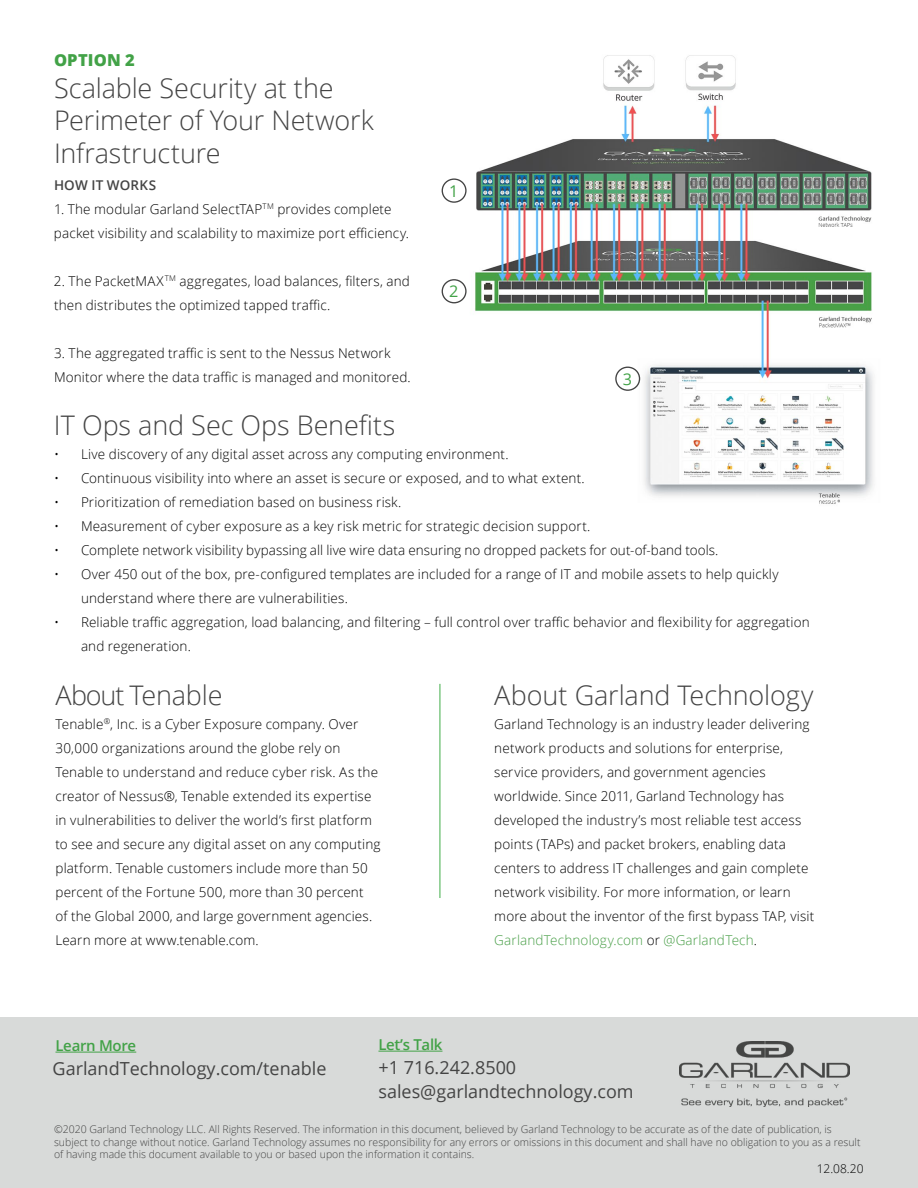
<style>
.page{position:relative;width:918px;height:1188px;background:#fff}
.page>*{position:absolute;margin:0;border:0;box-sizing:border-box;transform-origin:0 0}
.t1{font:300 27px/32.4px "Open Sans";letter-spacing:-.005em;color:#444}
.t2{font:18px/24px "Open Sans";color:#444}
.t3{font:800 16.5px "Open Sans";letter-spacing:.01em;color:#42a247}
.t4{font:16.2px "Open Sans";color:#42a247}
.t5{font:600 15px "Open Sans";letter-spacing:-.02em;color:#42a247}
.t6{font:300 13.5px/24px "Open Sans";letter-spacing:.01em;color:#000}
.t7{font:600 13.5px "Open Sans";letter-spacing:.015em;color:#444}
.t8{font:300 12px "Open Sans";color:#000}
.t9{font:300 10.5px/12.6px "Open Sans";color:#444}
.s1{color:#479e46}
</style>
<div class="page">
<img style="left:453px;top:55px;width:421px;height:449px">
<div style="left:442px;top:178px;width:25px;height:25px;border:1px solid #444;border-radius:50%"></div>
<div style="left:442px;top:279px;width:25px;height:24px;border:1px solid #444;border-radius:50%"></div>
<div style="left:615px;top:367px;width:25px;height:24px;border:1px solid #444;border-radius:50%"></div>
<div style="left:0;top:1018px;width:918px;height:170px;background:#d8dad9"></div>
<hr style="left:56px;top:1052px;width:80px;height:1px;background:#42a247">
<hr style="left:378px;top:1051px;width:64px;height:1px;background:#42a247">
<img style="left:680px;top:1041px;width:170px;height:65px">
<hr style="left:440px;top:684px;width:1px;height:214px;background:#41ad49">
<p class="t3" style="left:54px;top:47px;width:82px">OPTION 2</p>
<h1 class="t1" style="left:54px;top:71px;width:321px">Scalable Security at the<br>Perimeter of Your Network<br>Infrastructure</h1>
<p class="t7" style="left:54px;top:176px;width:104px">HOW IT WORKS</p>
<p class="t6" style="left:54px;top:197px;width:357px">1. The modular Garland SelectTAP<sup>TM</sup> provides complete packet visibility and scalability to maximize port efficiency.</p>
<p class="t6" style="left:54px;top:269px;width:358px">2. The PacketMAX<sup>TM</sup> aggregates, load balances, filters, and then distributes the optimized tapped traffic.</p>
<p class="t6" style="left:54px;top:341px;width:358px">3. The aggregated traffic is sent to the Nessus Network<br>Monitor where the data traffic is managed and monitored.</p>
<h1 class="t1" style="left:54px;top:408px;width:343px">IT Ops and Sec Ops Benefits</h1>
<p class="t6" style="left:54px;top:442px;width:456px">• Live discovery of any digital asset across any computing environment.</p>
<p class="t6" style="left:54px;top:466px;width:532px">• Continuous visibility into where an asset is secure or exposed, and to what extent.</p>
<p class="t6" style="left:54px;top:490px;width:349px">• Prioritization of remediation based on business risk.</p>
<p class="t6" style="left:54px;top:514px;width:538px">• Measurement of cyber exposure as a key risk metric for strategic decision support.</p>
<p class="t6" style="left:54px;top:538px;width:666px">• Complete network visibility bypassing all live wire data ensuring no dropped packets for out-of-band tools.</p>
<p class="t6" style="left:81px;top:562px;width:699px;text-indent:-27px">• Over 450 out of the box, pre-configured templates are included for a range of IT and mobile assets to help quickly understand where there are vulnerabilities.</p>
<p class="t6" style="left:81px;top:610px;width:730px;text-indent:-27px">• Reliable traffic aggregation, load balancing, and filtering – full control over traffic behavior and flexibility for aggregation and regeneration.</p>
<p class="t4" style="left:449px;top:180px;width:11px">1</p>
<p class="t4" style="left:449px;top:280px;width:11px">2</p>
<p class="t4" style="left:623px;top:368px;width:11px">3</p>
<h1 class="t1" style="left:56px;top:678px;width:169px">About Tenable</h1>
<p class="t6" style="left:55px;top:711px;width:327px">Tenable<sup>®</sup>, Inc. is a Cyber Exposure company. Over 30,000 organizations around the globe rely on Tenable to understand and reduce cyber risk. As the creator of Nessus®, Tenable extended its expertise in vulnerabilities to deliver the world’s first platform to see and secure any digital asset on any computing platform. Tenable customers include more than 50 percent of the Fortune 500, more than 30 percent<br>of the Global 2000, and large government agencies.<br>Learn more at www.tenable.com.</p>
<h1 class="t1" style="left:494px;top:678px;width:321px">About Garland Technology</h1>
<p class="t6" style="left:494px;top:711px;width:322px">Garland Technology is an industry leader delivering network products and solutions for enterprise, service providers, and government agencies worldwide. Since 2011, Garland Technology has developed the industry’s most reliable test access points (TAPs) and packet brokers, enabling data centers to address IT challenges and gain complete network visibility. For more information, or learn more about the inventor of the first bypass TAP, visit <span class="s1">GarlandTechnology.com</span> or <span class="s1">@GarlandTech</span>.</p>
<p class="t5" style="left:56px;top:1035px;width:82px">Learn More</p>
<p class="t5" style="left:378px;top:1034px;width:66px">Let’s Talk</p>
<h2 class="t2" style="left:53px;top:1056px;width:275px">GarlandTechnology.com/tenable</h2>
<h2 class="t2" style="left:378px;top:1055px;width:257px">+1 716.242.8500 sales@garlandtechnology.com</h2>
<p class="t9" style="left:54px;top:1123px;width:808px">©2020 Garland Technology LLC. All Rights Reserved. The information in this document, believed by Garland Technology to be accurate as of the date of publication, is subject to change without notice. Garland Technology assumes no responsibility for any errors or omissions in this document and shall have no obligation to you as a result of having made this document available to you or based upon the information it contains.</p>
<p class="t8" style="left:817px;top:1161px;width:48px">12.08.20</p>
</div>
